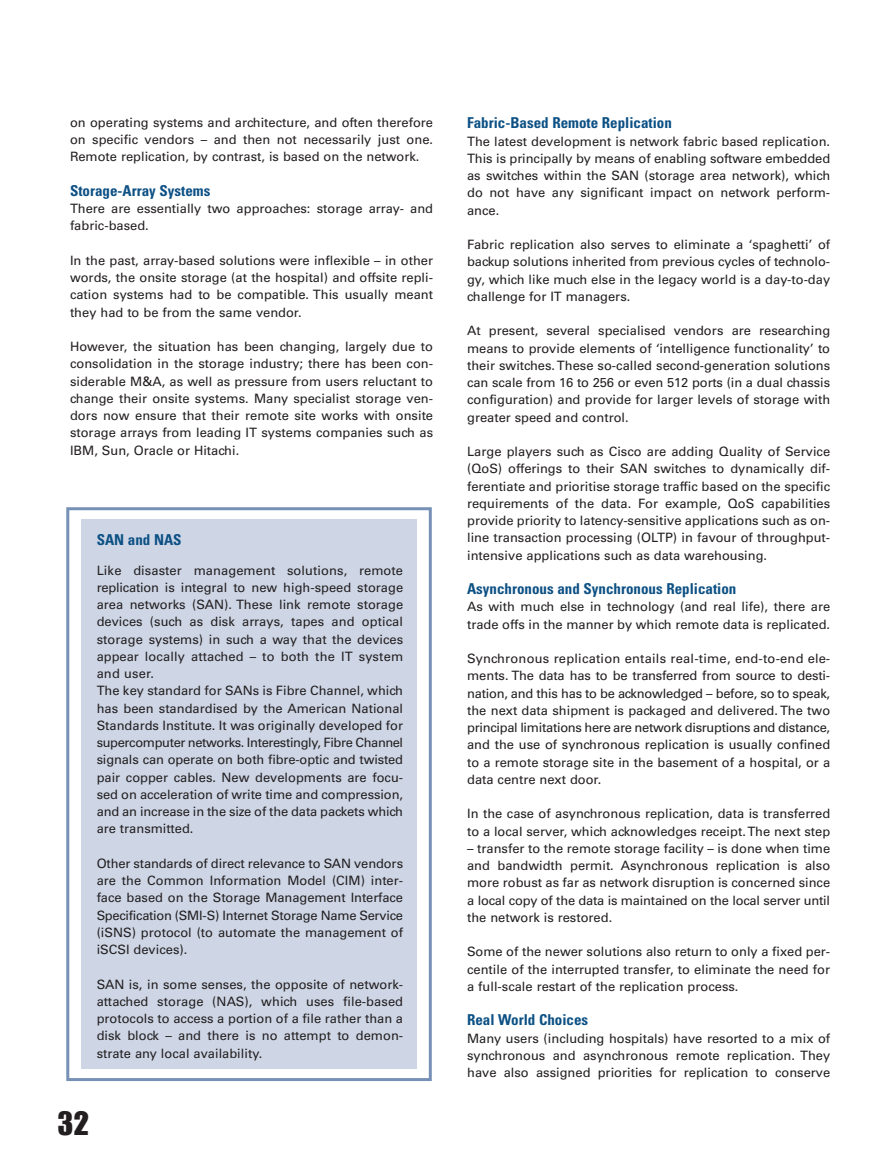
<style>
.page{position:relative;width:893px;height:1174px;background:#fff}
.page>*{position:absolute;margin:0;border:0;box-sizing:border-box;transform-origin:0 0}
.t1{font:33px "Impact";color:#231f20}
.t2{font:700 condensed 15px "Univers";color:#0c5084}
.t3{font:12.9px/17.2px "Univers";color:#231f20;text-align:justify}
</style>
<div class="page">
<svg style="left:66px;top:507px;width:366px;height:574px;background:#d0d8e7"></svg>
<p class="t3" style="left:70px;top:115px;width:364px">on operating systems and architecture, and often therefore on specific vendors – and then not necessarily just one.<br>Remote replication, by contrast, is based on the network.</p>
<p class="t2" style="left:70px;top:185px;width:142px">Storage-Array Systems</p>
<p class="t3" style="left:70px;top:201px;width:364px">There are essentially two approaches: storage array- and fabric-based.</p>
<p class="t3" style="left:70px;top:253px;width:364px">In the past, array-based solutions were inflexible – in other words, the onsite storage (at the hospital) and offsite repli&shy;cation systems had to be compatible. This usually meant they had to be from the same vendor.</p>
<p class="t3" style="left:70px;top:339px;width:365px">However, the situation has been changing, largely due to consolidation in the storage industry; there has been con&shy;siderable M&amp;A, as well as pressure from users reluctant to change their onsite systems. Many specialist storage ven&shy;dors now ensure that their remote site works with onsite storage arrays from leading IT systems companies such as IBM, Sun, Oracle or Hitachi.</p>
<p class="t2" style="left:97px;top:534px;width:86px">SAN and NAS</p>
<p class="t3" style="left:97px;top:562px;width:308px;text-align:left">Like disaster management solutions, remote replication is integral to new high-speed storage area networks (SAN). These link remote storage devices (such as disk arrays, tapes and optical storage systems) in such a way that the devices appear locally attached – to both the IT system and user.<br>The key standard for SANs is Fibre Channel, which has been standardised by the American National Standards Institute. It was originally developed for supercomputer networks. Interestingly, Fibre Channel signals can operate on both fibre-optic and twisted pair copper cables. New developments are focu&shy;sed on acceleration of write time and compression, and an increase in the size of the data packets which are transmitted.</p>
<p class="t3" style="left:97px;top:856px;width:308px">Other standards of direct relevance to SAN vendors are the Common Information Model (CIM) inter&shy;face based on the Storage Management Interface Specification (SMI-S) Internet Storage Name Service (iSNS) protocol (to automate the management of iSCSI devices).</p>
<p class="t3" style="left:97px;top:976px;width:308px">SAN is, in some senses, the opposite of network&shy;attached storage (NAS), which uses file-based protocols to access a portion of a file rather than a disk block – and there is no attempt to demon&shy;strate any local availability.</p>
<p class="t1" style="left:58px;top:1111px;width:33px">32</p>
<p class="t2" style="left:467px;top:117px;width:206px">Fabric-Based Remote Replication</p>
<p class="t3" style="left:467px;top:133px;width:365px">The latest development is network fabric based replication.<br>This is principally by means of enabling software embedded as switches within the SAN (storage area network), which do not have any significant impact on network perform&shy;ance.</p>
<p class="t3" style="left:467px;top:237px;width:364px">Fabric replication also serves to eliminate a ‘spaghetti’ of backup solutions inherited from previous cycles of technolo&shy;gy, which like much else in the legacy world is a day-to-day challenge for IT managers.</p>
<p class="t3" style="left:467px;top:323px;width:365px">At present, several specialised vendors are researching means to provide elements of ‘intelligence functionality’ to their switches. These so-called second-generation solutions can scale from 16 to 256 or even 512 ports (in a dual chassis configuration) and provide for larger levels of storage with greater speed and control.</p>
<p class="t3" style="left:467px;top:444px;width:365px">Large players such as Cisco are adding Quality of Service (QoS) offerings to their SAN switches to dynamically dif&shy;ferentiate and prioritise storage traffic based on the specific requirements of the data. For example, QoS capabilities provide priority to latency-sensitive applications such as on&shy;line transaction processing (OLTP) in favour of throughput&shy;intensive applications such as data warehousing.</p>
<p class="t2" style="left:467px;top:583px;width:271px">Asynchronous and Synchronous Replication</p>
<p class="t3" style="left:467px;top:599px;width:365px">As with much else in technology (and real life), there are trade offs in the manner by which remote data is replicated.</p>
<p class="t3" style="left:467px;top:651px;width:365px">Synchronous replication entails real-time, end-to-end ele&shy;ments. The data has to be transferred from source to desti&shy;nation, and this has to be acknowledged – before, so to speak, the next data shipment is packaged and delivered. The two principal limitations here are network disruptions and distance, and the use of synchronous replication is usually confined to a remote storage site in the basement of a hospital, or a data centre next door.</p>
<p class="t3" style="left:467px;top:806px;width:364px">In the case of asynchronous replication, data is transferred to a local server, which acknowledges receipt. The next step</p>
<p class="t3" style="left:467px;top:841px;width:365px">– transfer to the remote storage facility – is done when time and bandwidth permit. Asynchronous replication is also more robust as far as network disruption is concerned since a local copy of the data is maintained on the local server until the network is restored.</p>
<p class="t3" style="left:467px;top:944px;width:364px">Some of the newer solutions also return to only a fixed per&shy;centile of the interrupted transfer, to eliminate the need for a full-scale restart of the replication process.</p>
<p class="t2" style="left:467px;top:1014px;width:123px">Real World Choices</p>
<p class="t3" style="left:467px;top:1030px;width:364px">Many users (including hospitals) have resorted to a mix of synchronous and asynchronous remote replication. They have also assigned priorities for replication to conserve</p>
</div>
